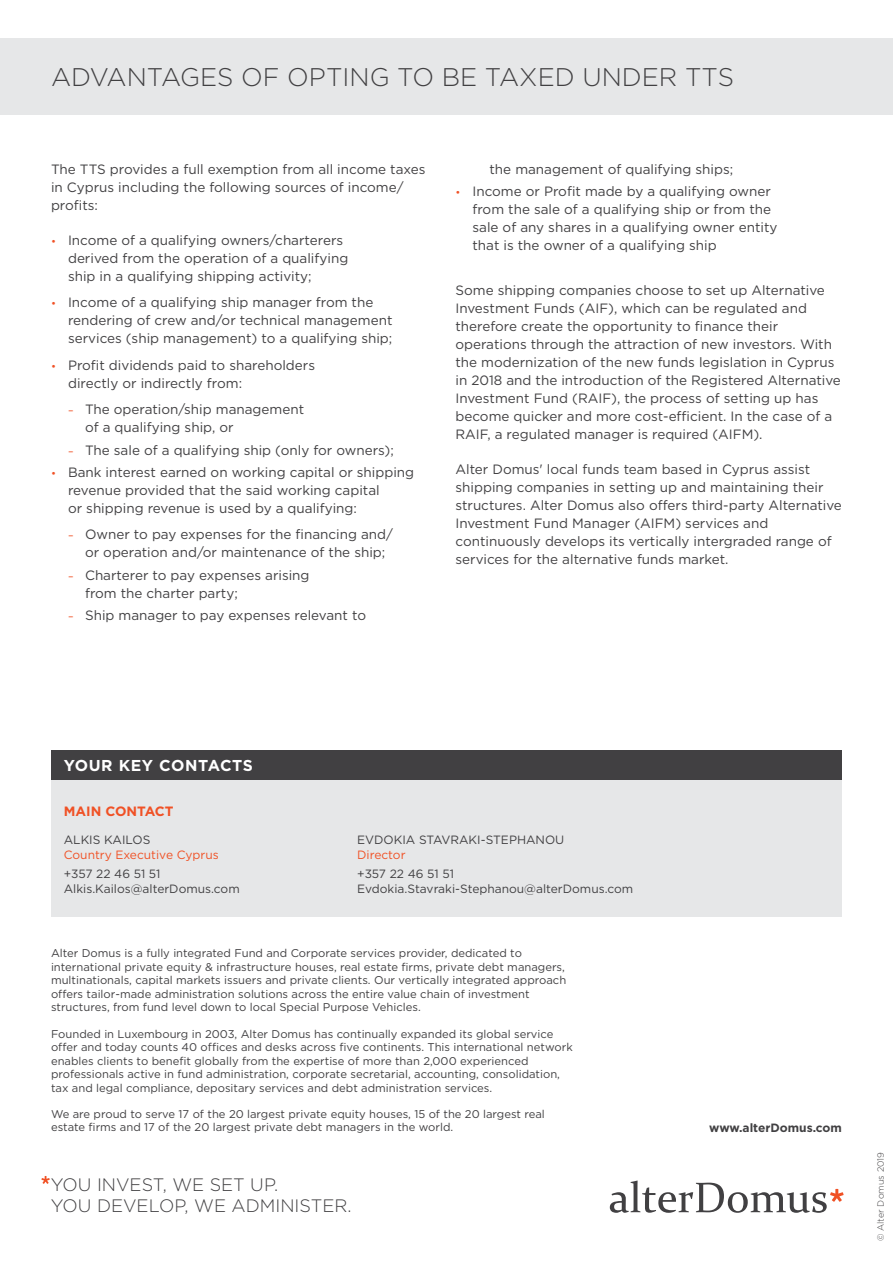
<style>
.page{position:relative;width:893px;height:1263px;background:#fff}
.page>*{position:absolute;margin:0;border:0;box-sizing:border-box;transform-origin:0 0}
.t1{font:300 25.5px "Gotham";color:#414042}
.t2{font:300 18px/21px "Gotham";color:#414042}
.t3{font:700 15.75px "Gotham";letter-spacing:.04em;color:#fff}
.t4{font:13.5px/18px "Gotham";color:#414042}
.t5{font:700 13.5px "Gotham";color:#f05125}
.t6{font:12px/15px "Gotham";color:#414042}
.t7{font:12px "Gotham";color:#f05125}
.t8{font:700 12px "Gotham";color:#414042}
.t9{font:11.25px/13.5px "Gotham";color:#414042}
.t10{font:300 9px "Gotham";color:#414042}
.s1{font-size:10.5px;color:#f05125}
</style>
<div class="page">
<div style="left:0;top:38px;width:893px;height:77px;background:#e6e7e8"></div>
<svg style="left:41px;top:1176px;width:9px;height:8px"></svg>
<svg style="left:610px;top:1180px;width:234px;height:33px"></svg>
<div style="left:51px;top:780px;width:791px;height:136px;background:#e6e7e8"></div>
<div style="left:51px;top:750px;width:791px;height:30px;background:#414042"></div>
<h1 class="t1" style="left:51px;top:62px;width:684px">ADVANTAGES OF OPTING TO BE TAXED UNDER TTS</h1>
<p class="t4" style="left:51px;top:160px;width:376px">The TTS provides a full exemption from all income taxes in Cyprus including the following sources of income/ profits:</p>
<p class="t4" style="left:68px;top:231px;width:282px;text-indent:-17px"><span class="s1">•</span> Income of a qualifying owners/charterers derived from the operation of a qualifying ship in a qualifying shipping activity;</p>
<p class="t4" style="left:68px;top:293px;width:326px;text-indent:-17px"><span class="s1">•</span> Income of a qualifying ship manager from the rendering of crew and/or technical management services (ship management) to a qualifying ship;</p>
<p class="t4" style="left:68px;top:356px;width:249px;text-indent:-17px"><span class="s1">•</span> Profit dividends paid to shareholders directly or indirectly from:</p>
<p class="t4" style="left:85px;top:400px;width:221px;text-indent:-17px"><span class="s1">–</span> The operation/ship management of a qualifying ship, or</p>
<p class="t4" style="left:68px;top:441px;width:327px"><span class="s1">–</span> The sale of a qualifying ship (only for owners);</p>
<p class="t4" style="left:68px;top:463px;width:348px;text-indent:-17px"><span class="s1">•</span> Bank interest earned on working capital or shipping revenue provided that the said working capital<br>or shipping revenue is used by a qualifying:</p>
<p class="t4" style="left:85px;top:525px;width:309px;text-indent:-17px"><span class="s1">–</span> Owner to pay expenses for the financing and/ or operation and/or maintenance of the ship;</p>
<p class="t4" style="left:85px;top:566px;width:226px;text-indent:-17px"><span class="s1">–</span> Charterer to pay expenses arising from the charter party;</p>
<p class="t4" style="left:68px;top:606px;width:300px"><span class="s1">–</span> Ship manager to pay expenses relevant to</p>
<p class="t4" style="left:489px;top:160px;width:245px">the management of qualifying ships;</p>
<p class="t4" style="left:472px;top:182px;width:306px;text-indent:-17px"><span class="s1">•</span> Income or Profit made by a qualifying owner from the sale of a qualifying ship or from the sale of any shares in a qualifying owner entity that is the owner of a qualifying ship</p>
<p class="t4" style="left:455px;top:281px;width:387px">Some shipping companies choose to set up Alternative Investment Funds (AIF), which can be regulated and therefore create the opportunity to finance their operations through the attraction of new investors. With the modernization of the new funds legislation in Cyprus in 2018 and the introduction of the Registered Alternative Investment Fund (RAIF), the process of setting up has become quicker and more cost-efficient. In the case of a RAIF, a regulated manager is required (AIFM).</p>
<p class="t4" style="left:455px;top:460px;width:388px">Alter Domus' local funds team based in Cyprus assist shipping companies in setting up and maintaining their structures. Alter Domus also offers third-party Alternative Investment Fund Manager (AIFM) services and continuously develops its vertically intergraded range of services for the alternative funds market.</p>
<p class="t3" style="left:64px;top:756px;width:191px">YOUR KEY CONTACTS</p>
<p class="t5" style="left:64px;top:803px;width:111px">MAIN CONTACT</p>
<p class="t6" style="left:64px;top:832px;width:88px">ALKIS KAILOS</p>
<p class="t7" style="left:64px;top:847px;width:156px">Country Executive Cyprus</p>
<p class="t6" style="left:64px;top:866px;width:177px">+357 22 46 51 51<br>Alkis.Kailos@alterDomus.com</p>
<p class="t6" style="left:357px;top:832px;width:209px">EVDOKIA STAVRAKI-STEPHANOU</p>
<p class="t7" style="left:357px;top:847px;width:50px">Director</p>
<p class="t6" style="left:357px;top:866px;width:278px">+357 22 46 51 51<br>Evdokia.Stavraki-Stephanou@alterDomus.com</p>
<p class="t9" style="left:51px;top:946px;width:517px">Alter Domus is a fully integrated Fund and Corporate services provider, dedicated to international private equity &amp; infrastructure houses, real estate firms, private debt managers, multinationals, capital markets issuers and private clients. Our vertically integrated approach offers tailor-made administration solutions across the entire value chain of investment structures, from fund level down to local Special Purpose Vehicles.</p>
<p class="t9" style="left:51px;top:1027px;width:523px">Founded in Luxembourg in 2003, Alter Domus has continually expanded its global service offer and today counts 40 offices and desks across five continents. This international network enables clients to benefit globally from the expertise of more than 2,000 experienced professionals active in fund administration, corporate secretarial, accounting, consolidation, tax and legal compliance, depositary services and debt administration services.</p>
<p class="t9" style="left:51px;top:1107px;width:495px">We are proud to serve 17 of the 20 largest private equity houses, 15 of the 20 largest real estate firms and 17 of the 20 largest private debt managers in the world.</p>
<h2 class="t2" style="left:51px;top:1174px;width:302px">YOU INVEST, WE SET UP.<br>YOU DEVELOP, WE ADMINISTER.</h2>
<p class="t8" style="left:709px;top:1121px;width:134px">www.alterDomus.com</p>
<p class="t10" style="left:875px;top:1241px;width:91px;rotate:-90deg">© Alter Domus 2019</p>
</div>
